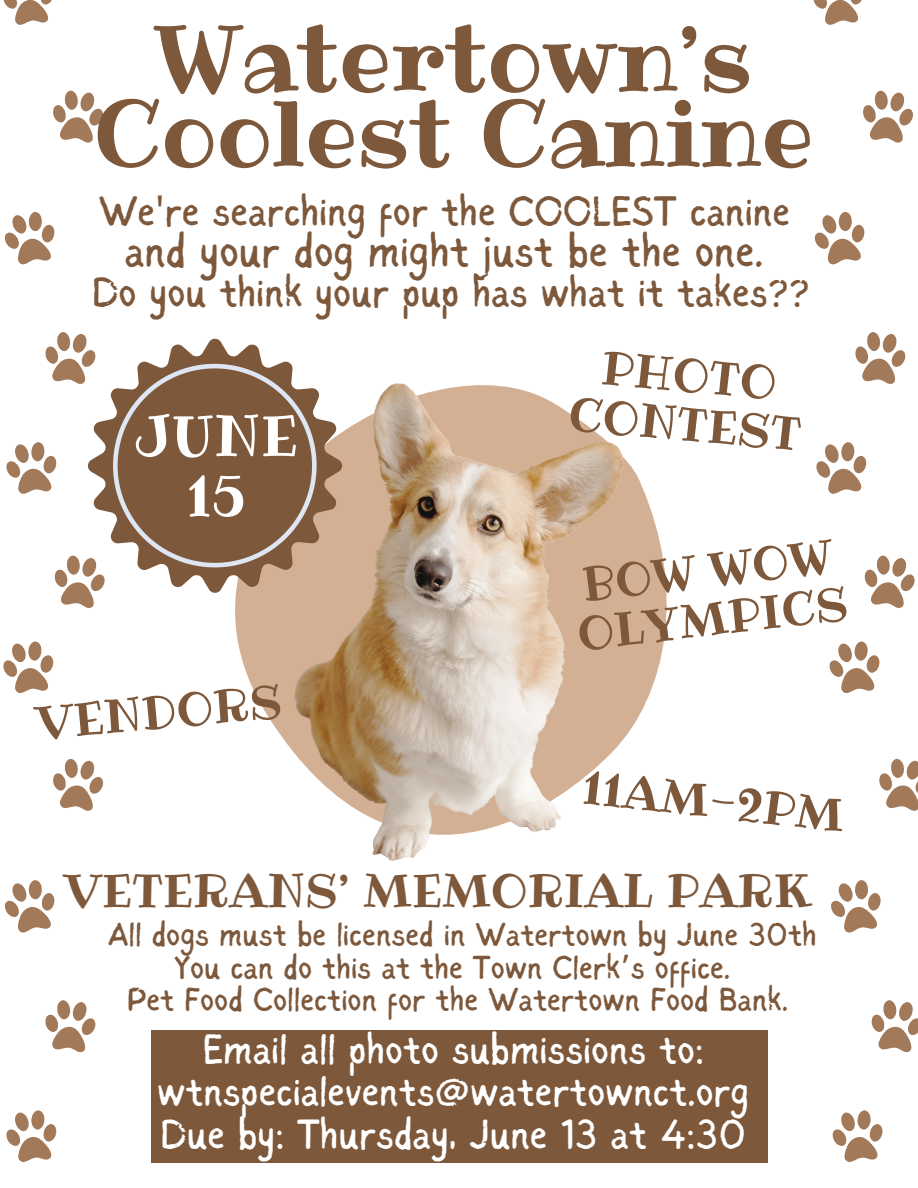
<style>
.page{position:relative;width:918px;height:1188px;background:#fff}
.page>*{position:absolute;margin:0;border:0;box-sizing:border-box;transform-origin:0 0}
.t1{font:92.25px/75.3px "Ribeye";color:#7d583b;text-align:center}
.t2{font:56.7px/60.2px "Ribeye";color:#fff;text-align:center}
.t3{font:46.2px/48.9px "Ribeye";color:#7d583b;text-align:center}
.t4{font:46.05px "Sigher";color:#7d583b}
.t5{font:42.75px "Sigher";color:#7d583b}
.t6{font:42.3px/42.3px "Sigher";color:#fff;text-align:center}
.t7{font:33.3px "Sigher";color:#7d583b}
.s1{font-family:"Noto Sans"}
.s2{font-family:"Noto Sans Gurmukhi"}
</style>
<div class="page">
<svg style="left:235px;top:458px;width:432px;height:403px"></svg>
<img style="left:294px;top:383px;width:330px;height:477px">
<svg style="left:53px;top:90px;width:50px;height:53px"></svg>
<svg style="left:4px;top:212px;width:51px;height:53px"></svg>
<svg style="left:3px;top:0;width:49px;height:25px"></svg>
<svg style="left:53px;top:758px;width:50px;height:53px"></svg>
<svg style="left:6px;top:1110px;width:51px;height:52px"></svg>
<svg style="left:4px;top:880px;width:51px;height:53px"></svg>
<svg style="left:45px;top:1000px;width:51px;height:53px"></svg>
<svg style="left:3px;top:641px;width:51px;height:52px"></svg>
<svg style="left:863px;top:90px;width:50px;height:53px"></svg>
<svg style="left:816px;top:442px;width:51px;height:52px"></svg>
<svg style="left:864px;top:555px;width:51px;height:53px"></svg>
<svg style="left:814px;top:212px;width:51px;height:53px"></svg>
<svg style="left:855px;top:332px;width:51px;height:52px"></svg>
<svg style="left:813px;top:0;width:49px;height:25px"></svg>
<svg style="left:879px;top:758px;width:39px;height:53px"></svg>
<svg style="left:832px;top:1110px;width:51px;height:52px"></svg>
<svg style="left:831px;top:880px;width:50px;height:53px"></svg>
<svg style="left:871px;top:1000px;width:47px;height:53px"></svg>
<svg style="left:829px;top:641px;width:51px;height:52px"></svg>
<div style="left:151px;top:1030px;width:617px;height:133px;background:#7d583b"></div>
<svg style="left:317px;top:383px;width:26px;height:211px;fill:#d3b094"></svg>
<svg style="left:6px;top:332px;width:311px;height:278px"></svg>
<p class="t1" style="left:93px;top:20px;width:721px">Watertown’s<br>Coolest Canine</p>
<p class="t5" style="left:99px;top:194px;width:693px">We<span class="s1">'</span>re searching for the COOLEST canine</p>
<p class="t4" style="left:124px;top:233px;width:640px">and your dog might just be the one.</p>
<p class="t5" style="left:92px;top:274px;width:720px">Do you think your pup has what it takes??</p>
<h2 class="t3" style="left:575px;top:340px;width:235px;rotate:5deg">PHOTO<br>CONTEST</h2>
<p class="t2" style="left:135px;top:405px;width:165px">JUNE<br>15</p>
<h3 class="t3" style="left:33px;top:698px;width:249px;rotate:-5deg">VENDORS</h3>
<h3 class="t3" style="left:569px;top:562px;width:274px;text-align:left;rotate:-7deg">BOW WOW<br>OLYMPICS</h3>
<p class="t3" style="left:586px;top:763px;width:264px;rotate:6deg">11AM-2PM</p>
<p class="t3" style="left:64px;top:866px;width:749px">VETERANS’ MEMORIAL PARK</p>
<h1 class="t7" style="left:108px;top:921px;width:710px">All dogs must be licensed in Watertown by June 30th</h1>
<h4 class="t7" style="left:174px;top:954px;width:558px">You can do this at the Town Clerk<span class="s2">’</span>s office.</h4>
<p class="t7" style="left:127px;top:986px;width:663px">Pet Food Collection for the Watertown Food Bank.</p>
<p class="t6" style="left:157px;top:1031px;width:594px">Email all photo submissions to: wtnspecialevents@watertownct.org<br>Due by: Thursday, June 13 at 4:30</p>
</div>
